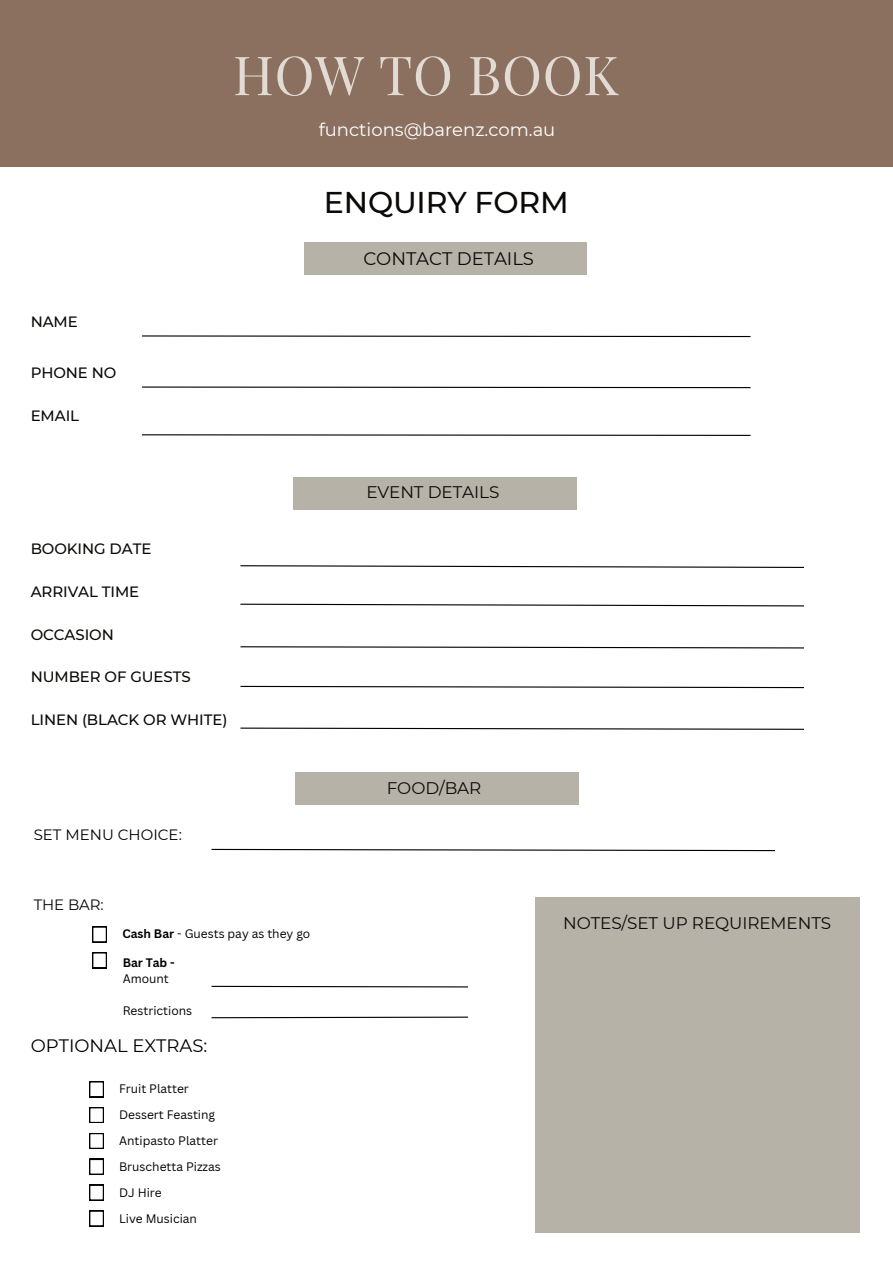
<style>
.page{position:relative;width:893px;height:1264px;background:#fff}
.page>*{position:absolute;margin:0;border:0;box-sizing:border-box;transform-origin:0 0}
.t1{font:54px "Playfair Display";letter-spacing:.01em;color:#e2dbd3}
.t2{font:500 30px "Montserrat";letter-spacing:-.005em;color:#0b0907}
.t3{font:18px "Montserrat";color:#fff}
.t4{font:18px "Montserrat";color:#000}
.t5{font:18px "Montserrat";letter-spacing:-.005em;color:#0b0907}
.t6{font:16.8px "Montserrat";letter-spacing:-.005em;color:#0b0907}
.t7{font:500 15px "Montserrat";letter-spacing:-.005em;color:#0b0907}
.t8{font:15px "Montserrat";color:#000}
.t9{font:15px "Montserrat";letter-spacing:-.005em;color:#0b0907}
.t10{font:12px "Canva Sans";color:#000}
.t11{font:700 12px "Canva Sans";color:#000}
.s1{font-weight:700}
</style>
<div class="page">
<div style="left:0;top:0;width:892px;height:166px;background:#8b7060"></div>
<div style="left:292px;top:477px;width:284px;height:32px;background:#b7b2a8"></div>
<div style="left:304px;top:243px;width:282px;height:31px;background:#b7b2a8"></div>
<div style="left:295px;top:772px;width:283px;height:32px;background:#b7b2a8"></div>
<svg style="left:142px;top:434px;width:609px;height:2px"></svg>
<svg style="left:142px;top:386px;width:609px;height:3px"></svg>
<svg style="left:142px;top:335px;width:609px;height:2px"></svg>
<svg style="left:92px;top:926px;width:15px;height:16px"></svg>
<svg style="left:92px;top:952px;width:15px;height:16px"></svg>
<svg style="left:211px;top:1016px;width:257px;height:2px"></svg>
<svg style="left:211px;top:985px;width:257px;height:3px"></svg>
<svg style="left:211px;top:848px;width:565px;height:3px"></svg>
<svg style="left:89px;top:1081px;width:15px;height:16px"></svg>
<svg style="left:89px;top:1107px;width:15px;height:15px"></svg>
<svg style="left:89px;top:1133px;width:15px;height:15px"></svg>
<svg style="left:89px;top:1158px;width:15px;height:16px"></svg>
<svg style="left:89px;top:1184px;width:15px;height:16px"></svg>
<svg style="left:89px;top:1210px;width:15px;height:16px"></svg>
<div style="left:535px;top:897px;width:324px;height:335px;background:#b7b2a8"></div>
<svg style="left:240px;top:646px;width:564px;height:3px"></svg>
<svg style="left:240px;top:603px;width:564px;height:4px"></svg>
<svg style="left:240px;top:565px;width:564px;height:3px"></svg>
<svg style="left:240px;top:685px;width:564px;height:3px"></svg>
<svg style="left:240px;top:727px;width:564px;height:3px"></svg>
<p class="t1" style="left:233px;top:37px;width:387px">HOW TO BOOK</p>
<p class="t3" style="left:319px;top:119px;width:238px">functions@barenz.com.au</p>
<p class="t2" style="left:324px;top:184px;width:246px">ENQUIRY FORM</p>
<p class="t7" style="left:31px;top:313px;width:49px">NAME</p>
<p class="t7" style="left:31px;top:363px;width:87px">PHONE NO</p>
<p class="t7" style="left:31px;top:406px;width:50px">EMAIL</p>
<p class="t7" style="left:31px;top:539px;width:122px">BOOKING DATE</p>
<p class="t7" style="left:31px;top:582px;width:110px">ARRIVAL TIME</p>
<p class="t7" style="left:31px;top:625px;width:85px">OCCASION</p>
<p class="t7" style="left:31px;top:667px;width:161px">NUMBER OF GUESTS</p>
<p class="t7" style="left:31px;top:710px;width:198px">LINEN (BLACK OR WHITE)</p>
<p class="t8" style="left:34px;top:825px;width:150px">SET MENU CHOICE:</p>
<p class="t9" style="left:34px;top:895px;width:72px">THE BAR:</p>
<p class="t10" style="left:122px;top:925px;width:189px"><span class="s1">Cash Bar</span> - Guests pay as they go</p>
<p class="t11" style="left:123px;top:953px;width:54px">Bar Tab -</p>
<p class="t10" style="left:123px;top:969px;width:48px">Amount</p>
<p class="t10" style="left:123px;top:1001px;width:71px">Restrictions</p>
<p class="t4" style="left:31px;top:1034px;width:178px">OPTIONAL EXTRAS:</p>
<p class="t10" style="left:119px;top:1080px;width:71px">Fruit Platter</p>
<p class="t10" style="left:119px;top:1106px;width:98px">Dessert Feasting</p>
<p class="t10" style="left:119px;top:1132px;width:100px">Antipasto Platter</p>
<p class="t10" style="left:119px;top:1157px;width:103px">Bruschetta Pizzas</p>
<p class="t10" style="left:119px;top:1183px;width:44px">DJ Hire</p>
<p class="t10" style="left:119px;top:1209px;width:79px">Live Musician</p>
<p class="t5" style="left:363px;top:247px;width:172px">CONTACT DETAILS</p>
<p class="t6" style="left:366px;top:482px;width:134px">EVENT DETAILS</p>
<p class="t6" style="left:387px;top:777px;width:96px">FOOD/BAR</p>
<p class="t6" style="left:563px;top:912px;width:269px">NOTES/SET UP REQUIREMENTS</p>
</div>
